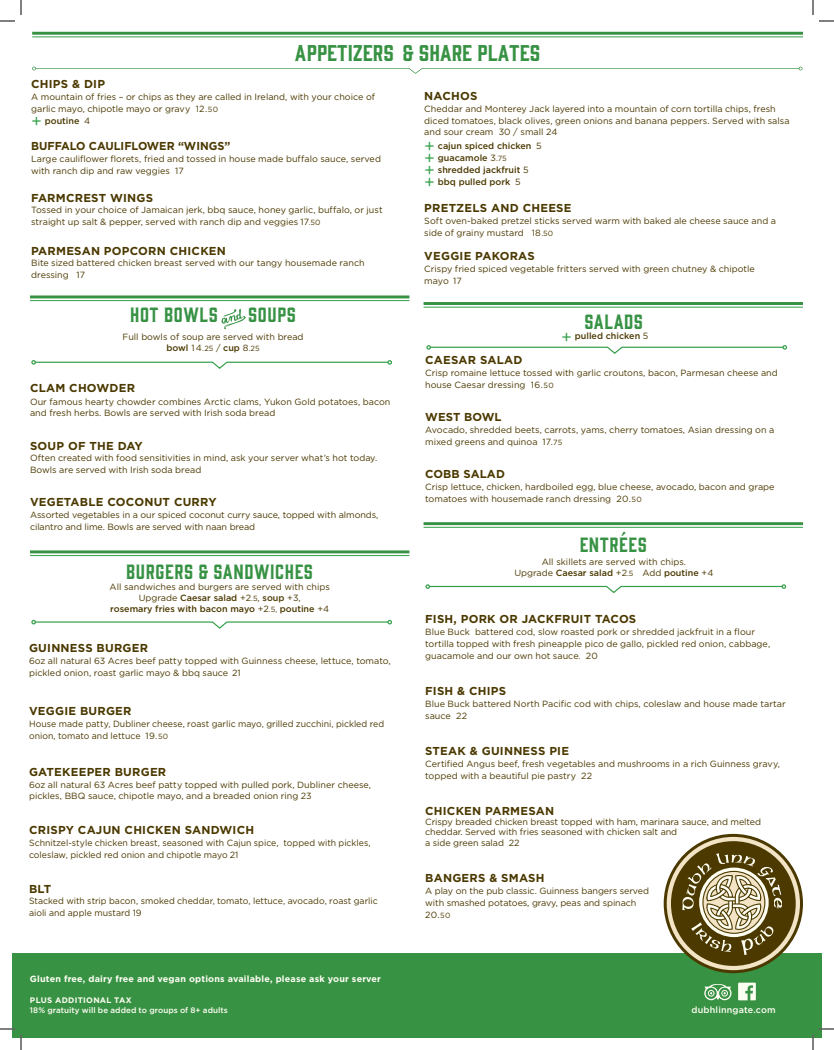
<style>
.page{position:relative;width:834px;height:1050px;background:#fff}
.page>*{position:absolute;margin:0;border:0;box-sizing:border-box;transform-origin:0 0}
.t1{font:21px "Gin";color:#379244;scale:1.04 1}
.t2{font:19px "Gin";letter-spacing:.03em;color:#379244}
.t3{font:700 11.5px "Gotham";letter-spacing:.02em;color:#4b3900}
.t4{font:700 11.5px "Gotham";color:#4b3900;scale:.96 1}
.t5{font:9px/11.8px "Gotham";color:#4b3900}
.t6{font:500 9px/12px "Gotham";color:#4b3900}
.t7{font:700 9px "Gotham";letter-spacing:.02em;color:#fffef4}
.t8{font:500 9px "Gotham";letter-spacing:.02em;color:#fffef3}
.t9{font:500 8px "Gotham";letter-spacing:.01em;color:#fffef3}
.t10{font:700 8px "Gotham";letter-spacing:.04em;color:#fffef3}
.s1{font-size:7.5px}
.s2{font-size:17px;color:#349f49}
.s3{font-weight:500}
.s4{font-weight:400;font-size:17px;color:#349f49}
.s5{font-weight:400}
.s6{font-weight:400;font-size:7.5px}
.s7{font-family:"Dante"}
</style>
<div class="page">
<div style="left:12px;top:954px;width:810px;height:84px;background:#379244"></div>
<hr style="left:32px;top:32px;width:771px;height:3px;background:#379244">
<hr style="left:32px;top:37px;width:771px;height:1px;background:#349f49">
<svg style="left:32px;top:67px;width:771px;height:7px"></svg>
<svg style="left:222px;top:309px;width:24px;height:20px"></svg>
<hr style="left:424px;top:302px;width:379px;height:3px;background:#379244">
<hr style="left:424px;top:522px;width:379px;height:3px;background:#379244">
<hr style="left:30px;top:295px;width:379px;height:3px;background:#379244">
<hr style="left:30px;top:550px;width:379px;height:3px;background:#379244">
<hr style="left:424px;top:307px;width:379px;height:1px;background:#349f49">
<hr style="left:424px;top:527px;width:379px;height:1px;background:#349f49">
<hr style="left:30px;top:300px;width:379px;height:1px;background:#349f49">
<hr style="left:30px;top:555px;width:379px;height:1px;background:#349f49">
<svg style="left:664px;top:834px;width:139px;height:139px"></svg>
<svg style="left:704px;top:984px;width:28px;height:16px"></svg>
<svg style="left:738px;top:983px;width:18px;height:17px"></svg>
<svg style="left:426px;top:345px;width:361px;height:9px"></svg>
<svg style="left:425px;top:584px;width:361px;height:10px"></svg>
<svg style="left:31px;top:620px;width:361px;height:9px"></svg>
<svg style="left:31px;top:360px;width:361px;height:9px"></svg>
<svg style="left:0;top:0;width:22px;height:22px"></svg>
<svg style="left:0;top:1028px;width:22px;height:22px"></svg>
<svg style="left:812px;top:0;width:22px;height:22px"></svg>
<svg style="left:812px;top:1028px;width:22px;height:22px"></svg>
<h1 class="t1" style="left:295px;top:38px;width:237px">APPETIZERS &amp; SHARE PLATES</h1>
<p class="t3" style="left:31px;top:77px;width:75px">CHIPS &amp; DIP</p>
<p class="t5" style="left:31px;top:91px;width:345px">A mountain of fries – or chips as they are called in Ireland, with your choice of garlic mayo, chipotle mayo or gravy 12.<span class="s1">50<br></span><span class="s2">+</span> <span class="s3">poutine</span> 4</p>
<p class="t4" style="left:31px;top:139px;width:209px">BUFFALO CAULIFLOWER “WINGS”</p>
<p class="t5" style="left:31px;top:153px;width:351px">Large cauliflower florets, fried and tossed in house made buffalo sauce, served with ranch dip and raw veggies 17</p>
<p class="t3" style="left:31px;top:191px;width:124px">FARMCREST WINGS</p>
<p class="t5" style="left:31px;top:204px;width:353px">Tossed in your choice of Jamaican jerk, bbq sauce, honey garlic, buffalo, or just straight up salt &amp; pepper, served with ranch dip and veggies 17<span class="s1">.50</span></p>
<p class="t3" style="left:31px;top:244px;width:196px">PARMESAN POPCORN CHICKEN</p>
<p class="t5" style="left:31px;top:257px;width:335px">Bite sized battered chicken breast served with our tangy housemade ranch dressing 17</p>
<h2 class="t2" style="left:130px;top:302px;width:89px">HOT BOWLS</h2>
<h2 class="t2" style="left:248px;top:302px;width:49px">SOUPS</h2>
<p class="t5" style="left:122px;top:331px;width:183px;line-height:11px;text-align:center">Full bowls of soup are served with bread <span class="s3">bowl</span> 14<span class="s1">.25</span> / <span class="s3">cup</span> 8<span class="s1">.25</span></p>
<p class="t3" style="left:30px;top:382px;width:107px">CLAM CHOWDER</p>
<p class="t5" style="left:30px;top:395px;width:362px">Our famous hearty chowder combines Arctic clams, Yukon Gold potatoes, bacon and fresh herbs. Bowls are served with Irish soda bread</p>
<p class="t3" style="left:30px;top:439px;width:114px">SOUP OF THE DAY</p>
<p class="t5" style="left:30px;top:452px;width:349px">Often created with food sensitivities in mind, ask your server what’s hot today.<br>Bowls are served with Irish soda bread</p>
<p class="t3" style="left:30px;top:496px;width:188px">VEGETABLE COCONUT CURRY</p>
<p class="t5" style="left:30px;top:509px;width:350px">Assorted vegetables in a our spiced coconut curry sauce, topped with almonds, cilantro and lime. Bowls are served with naan bread</p>
<h2 class="t2" style="left:126px;top:559px;width:188px">BURGERS &amp; SANDWICHES</h2>
<p class="t5" style="left:110px;top:581px;width:222px;line-height:11px;text-align:center">All sandwiches and burgers are served with chips<br>Upgrade <span class="s3">Caesar salad</span> +2<span class="s1">.5</span>, <span class="s3">soup</span> +3,<br><span class="s3">rosemary fries with bacon mayo</span> +2<span class="s1">.5,</span> <span class="s3">poutine</span> +4</p>
<p class="t3" style="left:29px;top:641px;width:121px">GUINNESS BURGER</p>
<p class="t5" style="left:29px;top:655px;width:363px">6oz all natural 63 Acres beef patty topped with Guinness cheese, lettuce, tomato, pickled onion, roast garlic mayo &amp; bbq sauce 21</p>
<p class="t3" style="left:29px;top:705px;width:104px">VEGGIE BURGER</p>
<p class="t5" style="left:29px;top:718px;width:357px">House made patty, Dubliner cheese, roast garlic mayo, grilled zucchini, pickled red onion, tomato and lettuce 19.<span class="s1">50</span></p>
<p class="t3" style="left:29px;top:765px;width:139px">GATEKEEPER BURGER</p>
<p class="t5" style="left:29px;top:778px;width:344px">6oz all natural 63 Acres beef patty topped with pulled pork, Dubliner cheese, pickles, BBQ sauce, chipotle mayo, and a breaded onion ring 23</p>
<p class="t3" style="left:29px;top:824px;width:227px">CRISPY CAJUN CHICKEN SANDWICH</p>
<p class="t5" style="left:29px;top:837px;width:343px">Schnitzel-style chicken breast, seasoned with Cajun spice, topped with pickles, coleslaw, pickled red onion and chipotle mayo 21</p>
<p class="t3" style="left:29px;top:882px;width:24px">BLT</p>
<p class="t5" style="left:29px;top:895px;width:350px">Stacked with strip bacon, smoked cheddar, tomato, lettuce, avocado, roast garlic aioli and apple mustard 19</p>
<p class="t7" style="left:30px;top:974px;width:353px">Gluten free, dairy free and vegan options available, please ask your server</p>
<p class="t10" style="left:30px;top:995px;width:103px">PLUS ADDITIONAL TAX</p>
<p class="t9" style="left:30px;top:1005px;width:199px">18% gratuity will be added to groups of 8+ adults</p>
<p class="t3" style="left:424px;top:89px;width:55px">NACHOS</p>
<p class="t5" style="left:424px;top:103px;width:367px">Cheddar and Monterey Jack layered into a mountain of corn tortilla chips, fresh diced tomatoes, black olives, green onions and banana peppers. Served with salsa and sour cream 30 / small 24</p>
<p class="t6" style="left:424px;top:139px;width:119px"><span class="s4">+</span> cajun spiced chicken <span class="s5">5 </span><span class="s4">+</span> guacamole <span class="s5">3</span><span class="s6">.75<br></span><span class="s4">+</span> shredded jackfruit <span class="s5">5 </span><span class="s4">+</span> bbq pulled pork <span class="s5">5</span></p>
<p class="t3" style="left:424px;top:201px;width:149px">PRETZELS AND CHEESE</p>
<p class="t5" style="left:424px;top:215px;width:353px">Soft oven-baked pretzel sticks served warm with baked ale cheese sauce and a side of grainy mustard 18<span class="s1">.50</span></p>
<p class="t3" style="left:424px;top:249px;width:112px">VEGGIE PAKORAS</p>
<p class="t5" style="left:424px;top:262px;width:332px">Crispy fried spiced vegetable fritters served with green chutney &amp; chipotle mayo 17</p>
<h2 class="t2" style="left:585px;top:308px;width:60px">SALADS</h2>
<p class="t6" style="left:561px;top:330px;width:89px"><span class="s4">+</span> pulled chicken <span class="s5">5</span></p>
<p class="t3" style="left:425px;top:353px;width:99px">CAESAR SALAD</p>
<p class="t5" style="left:425px;top:366px;width:354px">Crisp romaine lettuce tossed with garlic croutons, bacon, Parmesan cheese and house Caesar dressing 16.<span class="s1">50</span></p>
<p class="t3" style="left:425px;top:410px;width:78px">WEST BOWL</p>
<p class="t5" style="left:425px;top:423px;width:351px">Avocado, shredded beets, carrots, yams, cherry tomatoes, Asian dressing on a mixed greens and quinoa 17.<span class="s1">75</span></p>
<p class="t3" style="left:425px;top:467px;width:81px">COBB SALAD</p>
<p class="t5" style="left:425px;top:481px;width:351px">Crisp lettuce, chicken, hardboiled egg, blue cheese, avocado, bacon and grape tomatoes with housemade ranch dressing 20.<span class="s1">50</span></p>
<h2 class="t2" style="left:580px;top:532px;width:69px">ENTRÉES</h2>
<p class="t5" style="left:514px;top:556px;width:201px;line-height:11px;text-align:center">All skillets are served with chips.<br>Upgrade <span class="s3">Caesar salad</span> +2<span class="s1">.5</span> Add <span class="s3">poutine</span> +4</p>
<p class="t3" style="left:425px;top:612px;width:213px">FISH, PORK OR JACKFRUIT TACOS</p>
<p class="t5" style="left:425px;top:626px;width:347px">Blue Buck battered cod, slow roasted pork or shredded jackfruit in a flour tortilla topped with fresh pineapple pico de gallo, pickled red onion, cabbage, guacamole and our own hot sauce<span class="s7">.</span> 20</p>
<p class="t3" style="left:425px;top:684px;width:83px">FISH &amp; CHIPS</p>
<p class="t5" style="left:425px;top:697px;width:362px">Blue Buck battered North Pacific cod with chips, coleslaw and house made tartar sauce 22</p>
<p class="t3" style="left:425px;top:744px;width:145px">STEAK &amp; GUINNESS PIE</p>
<p class="t5" style="left:425px;top:758px;width:356px">Certified Angus beef, fresh vegetables and mushrooms in a rich Guinness gravy, topped with a beautiful pie pastry 22</p>
<p class="t3" style="left:425px;top:804px;width:130px">CHICKEN PARMESAN</p>
<p class="t5" style="left:425px;top:816px;width:337px;line-height:10px">Crispy breaded chicken breast topped with ham, marinara sauce, and melted cheddar. Served with fries seasoned with chicken salt and</p>
<p class="t5" style="left:425px;top:837px;width:96px">a side green salad 22</p>
<p class="t3" style="left:425px;top:871px;width:121px">BANGERS &amp; SMASH</p>
<p class="t5" style="left:425px;top:885px;width:225px">A play on the pub classic. Guinness bangers served with smashed potatoes, gravy, peas and spinach<br>20.<span class="s1">50</span></p>
<p class="t8" style="left:692px;top:1005px;width:86px">dubhlinngate.com</p>
</div>
